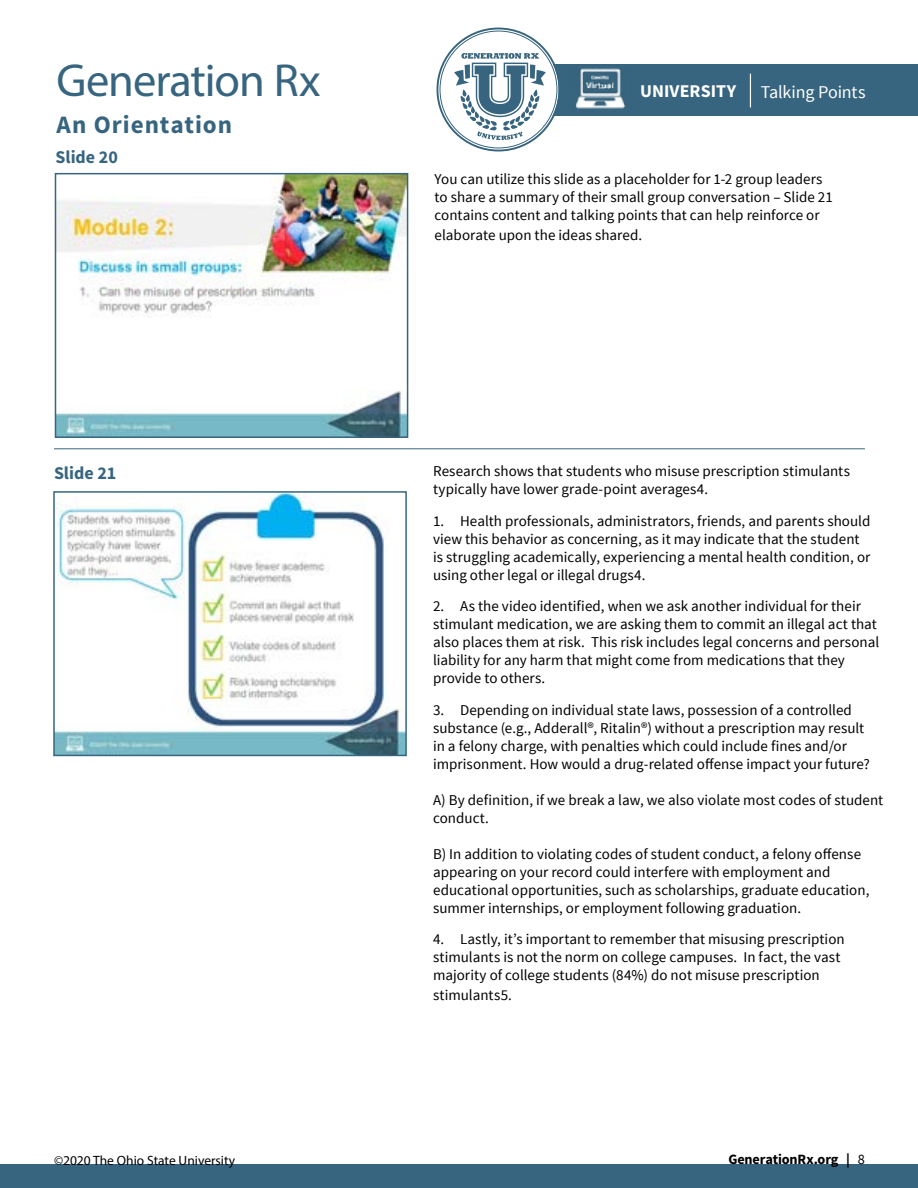
<style>
.page{position:relative;width:918px;height:1188px;background:#fff}
.page>*{position:absolute;margin:0;border:0;box-sizing:border-box;transform-origin:0 0}
.t1{font:46.5px "Myriad Pro";letter-spacing:-.02em;color:#37657f}
.t2{font:700 25.05px "Source Sans Pro";letter-spacing:.04em;color:#37657f}
.t3{font:700 18px "Source Sans Pro";color:#37657f}
.t4{font:18px "Source Sans Pro";letter-spacing:-.01em;color:#fff}
.t5{font:700 18px "Source Sans Pro";color:#fff}
.t6{font:15px/18px "Source Sans Pro";color:#000}
.t7{font:700 14.25px "Source Sans Pro";letter-spacing:-.01em;color:#000}
.t8{font:13.5px "Myriad Pro";color:#000}
.s1{font-weight:400}
</style>
<div class="page">
<div style="left:534px;top:64px;width:384px;height:51px;background:#37657f"></div>
<hr style="left:750px;top:74px;width:1px;height:33px;background:#fff">
<svg style="left:438px;top:29px;width:121px;height:121px"></svg>
<div style="left:436px;top:28px;width:124px;height:124px;border:2px solid #37657f;border-radius:50%"></div>
<svg style="left:454px;top:53px;width:92px;height:87px"></svg>
<img style="left:575px;top:68px;width:51px;height:41px">
<div style="left:0;top:1164px;width:918px;height:24px;background:#37657f"></div>
<img style="left:56px;top:494px;width:348px;height:259px">
<div style="left:53px;top:491px;width:354px;height:265px;border:2px solid #37657f"></div>
<hr style="left:54px;top:448px;width:811px;height:1px;background:#37657f">
<img style="left:58px;top:176px;width:347px;height:259px">
<div style="left:55px;top:173px;width:353px;height:265px;border:2px solid #37657f"></div>
<h1 class="t1" style="left:57px;top:52px;width:266px">Generation Rx</h1>
<h2 class="t2" style="left:57px;top:109px;width:177px">An Orientation</h2>
<p class="t3" style="left:56px;top:146px;width:64px">Slide 20</p>
<p class="t5" style="left:640px;top:80px;width:97px">UNIVERSITY</p>
<p class="t4" style="left:761px;top:81px;width:106px">Talking Points</p>
<p class="t6" style="left:435px;top:170px;width:400px">You can utilize this slide as a placeholder for 1-2 group leaders to share a summary of their small group conversation – Slide 21 contains content and talking points that can help reinforce or</p>
<p class="t6" style="left:435px;top:226px;width:209px">elaborate upon the ideas shared.</p>
<p class="t3" style="left:54px;top:461px;width:64px">Slide 21</p>
<p class="t6" style="left:433px;top:463px;width:418px">Research shows that students who misuse prescription stimulants typically have lower grade-point averages4.</p>
<p class="t6" style="left:433px;top:512px;width:439px">1. Health professionals, administrators, friends, and parents should view this behavior as concerning, as it may indicate that the student is struggling academically, experiencing a mental health condition, or using other legal or illegal drugs4.</p>
<p class="t6" style="left:433px;top:598px;width:448px">2. As the video identified, when we ask another individual for their stimulant medication, we are asking them to commit an illegal act that also places them at risk. This risk includes legal concerns and personal liability for any harm that might come from medications that they provide to others.</p>
<p class="t6" style="left:433px;top:701px;width:438px">3. Depending on individual state laws, possession of a controlled substance (e.g., Adderall®, Ritalin®) without a prescription may result in a felony charge, with penalties which could include fines and/or imprisonment. How would a drug-related offense impact your future?</p>
<p class="t6" style="left:433px;top:791px;width:452px">A) By definition, if we break a law, we also violate most codes of student conduct.</p>
<p class="t6" style="left:433px;top:845px;width:438px">B) In addition to violating codes of student conduct, a felony offense appearing on your record could interfere with employment and educational opportunities, such as scholarships, graduate education, summer internships, or employment following graduation.</p>
<p class="t6" style="left:433px;top:931px;width:413px">4. Lastly, it’s important to remember that misusing prescription stimulants is not the norm on college campuses. In fact, the vast majority of college students (84%) do not misuse prescription</p>
<p class="t6" style="left:433px;top:986px;width:80px">stimulants5.</p>
<p class="t8" style="left:54px;top:1152px;width:183px">©2020 The Ohio State University</p>
<p class="t7" style="left:728px;top:1150px;width:138px">GenerationRx.org | <span class="s1">8</span></p>
</div>
